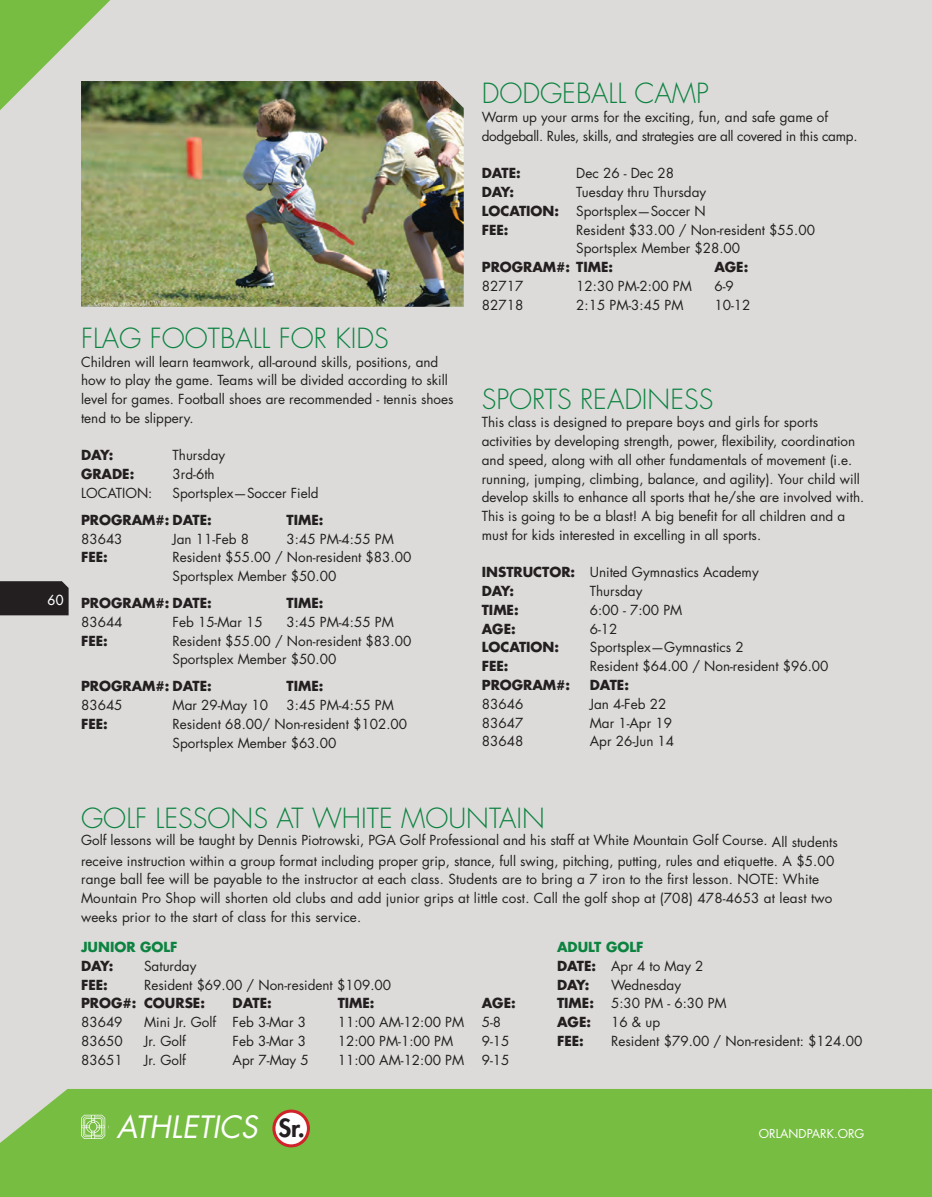
<style>
.page{position:relative;width:932px;height:1197px;background:#fff}
.page>*{position:absolute;margin:0;border:0;box-sizing:border-box;transform-origin:0 0}
.t1{font:italic 30px "Futura Std";color:#fff}
.t2{font:300 27px "Futura Std";color:#0c8340}
.t3{font:800 24.45px "Futura Std";color:#231f20}
.t4{font:13.5px/18.8px "Futura Std";color:#231f20}
.t5{font:700 13.5px "Futura Std";color:#231f20}
.t6{font:13.5px/18.8px "Futura Std";letter-spacing:-.02em;color:#231f20}
.t7{font:700 13.5px "Futura Std";color:#0c8340}
.t8{font:500 13.5px "Futura Std";color:#fff}
.t9{font:12px "Futura Std";color:#fff}
.s1{font-weight:700}
.s2{font-weight:700;color:#0c8340}
</style>
<div class="page">
<div style="left:904px;top:0;width:28px;height:1182px;background:#dddbda"></div>
<div style="left:0;top:0;width:904px;height:1182px;background:#dddbda"></div>
<div style="left:906px;top:1089px;width:26px;height:108px;background:#77bd42"></div>
<div style="left:0;top:1089px;width:906px;height:108px;background:#77bd42"></div>
<div style="left:0;top:581px;width:69px;height:34px;background:#231f20"></div>
<svg style="left:0;top:0;width:110px;height:110px"></svg>
<svg style="left:81px;top:1114px;width:24px;height:25px"></svg>
<img style="left:81px;top:81px;width:383px;height:226px">
<div style="left:274px;top:1111px;width:34px;height:35px;background:#fff;border-radius:50%"></div>
<div style="left:272px;top:1109px;width:38px;height:38px;border:3px solid #d1232a;border-radius:50%"></div>
<p class="t8" style="left:47px;top:591px;width:18px">60</p>
<h2 class="t2" style="left:81px;top:322px;width:309px">FLAG FOOTBALL FOR KIDS</h2>
<p class="t4" style="left:81px;top:352px;width:374px">Children will learn teamwork, all-around skills, positions, and how to play the game. Teams will be divided according to skill level for games. Football shoes are recommended - tennis shoes tend to be slippery.</p>
<p class="t5" style="left:81px;top:446px;width:34px">DAY:</p>
<p class="t4" style="left:173px;top:446px;width:54px">Thursday</p>
<p class="t5" style="left:81px;top:465px;width:55px">GRADE:</p>
<p class="t4" style="left:173px;top:465px;width:44px">3rd-6th</p>
<p class="t4" style="left:81px;top:484px;width:73px">LOCATION:</p>
<p class="t4" style="left:173px;top:484px;width:147px">Sportsplex—Soccer Field</p>
<p class="t5" style="left:81px;top:511px;width:132px">PROGRAM#: DATE:</p>
<p class="t5" style="left:286px;top:511px;width:38px">TIME:</p>
<p class="t4" style="left:81px;top:529px;width:43px">83643</p>
<p class="t4" style="left:173px;top:529px;width:78px">Jan 11-Feb 8</p>
<p class="t4" style="left:286px;top:529px;width:109px">3:45 PM-4:55 PM</p>
<p class="t5" style="left:81px;top:548px;width:28px">FEE:</p>
<p class="t4" style="left:173px;top:548px;width:240px">Resident $55.00 / Non-resident $83.00<br>Sportsplex Member $50.00</p>
<p class="t5" style="left:81px;top:594px;width:132px">PROGRAM#: DATE:</p>
<p class="t5" style="left:286px;top:594px;width:38px">TIME:</p>
<p class="t4" style="left:81px;top:613px;width:43px">83644</p>
<p class="t4" style="left:173px;top:613px;width:92px">Feb 15-Mar 15</p>
<p class="t4" style="left:286px;top:613px;width:109px">3:45 PM-4:55 PM</p>
<p class="t5" style="left:81px;top:631px;width:28px">FEE:</p>
<p class="t4" style="left:173px;top:631px;width:240px">Resident $55.00 / Non-resident $83.00<br>Sportsplex Member $50.00</p>
<p class="t5" style="left:81px;top:677px;width:132px">PROGRAM#: DATE:</p>
<p class="t5" style="left:286px;top:677px;width:38px">TIME:</p>
<p class="t4" style="left:81px;top:696px;width:43px">83645</p>
<p class="t4" style="left:173px;top:696px;width:97px">Mar 29-May 10</p>
<p class="t4" style="left:286px;top:696px;width:109px">3:45 PM-4:55 PM</p>
<p class="t5" style="left:81px;top:715px;width:28px">FEE:</p>
<p class="t4" style="left:173px;top:715px;width:236px">Resident 68.00/ Non-resident $102.00<br>Sportsplex Member $63.00</p>
<h2 class="t2" style="left:482px;top:77px;width:229px">DODGEBALL CAMP</h2>
<p class="t6" style="left:482px;top:108px;width:377px">Warm up your arms for the exciting, fun, and safe game of dodgeball. Rules, skills, and strategies are all covered in this camp.</p>
<p class="t5" style="left:482px;top:164px;width:41px">DATE:</p>
<p class="t4" style="left:576px;top:164px;width:99px">Dec 26 - Dec 28</p>
<p class="t5" style="left:482px;top:183px;width:34px">DAY:</p>
<p class="t4" style="left:576px;top:183px;width:131px">Tuesday thru Thursday</p>
<p class="t5" style="left:482px;top:202px;width:79px">LOCATION:</p>
<p class="t4" style="left:576px;top:202px;width:131px">Sportsplex—Soccer N</p>
<p class="t5" style="left:482px;top:220px;width:28px">FEE:</p>
<p class="t4" style="left:576px;top:220px;width:240px">Resident $33.00 / Non-resident $55.00<br>Sportsplex Member $28.00</p>
<p class="t5" style="left:482px;top:258px;width:133px">PROGRAM#: TIME:</p>
<p class="t5" style="left:714px;top:258px;width:35px">AGE:</p>
<p class="t4" style="left:482px;top:277px;width:43px">82717</p>
<p class="t4" style="left:576px;top:277px;width:117px">12:30 PM-2:00 PM</p>
<p class="t4" style="left:714px;top:277px;width:21px">6-9</p>
<p class="t4" style="left:482px;top:295px;width:43px">82718</p>
<p class="t4" style="left:576px;top:295px;width:109px">2:15 PM-3:45 PM</p>
<p class="t4" style="left:714px;top:295px;width:38px">10-12</p>
<h2 class="t2" style="left:482px;top:382px;width:233px">SPORTS READINESS</h2>
<p class="t4" style="left:482px;top:413px;width:384px">This class is designed to prepare boys and girls for sports activities by developing strength, power, flexibility, coordination and speed, along with all other fundamentals of movement (i.e. running, jumping, climbing, balance, and agility). Your child will develop skills to enhance all sports that he/she are involved with.<br>This is going to be a blast! A big benefit for all children and a must for kids interested in excelling in all sports.</p>
<p class="t4" style="left:482px;top:563px;width:278px"><span class="s1">INSTRUCTOR:</span> United Gymnastics Academy<br><span class="s1">DAY:</span></p>
<p class="t4" style="left:590px;top:582px;width:54px">Thursday</p>
<p class="t5" style="left:482px;top:601px;width:38px">TIME:</p>
<p class="t4" style="left:590px;top:601px;width:94px">6:00 - 7:00 PM</p>
<p class="t5" style="left:482px;top:619px;width:35px">AGE:</p>
<p class="t4" style="left:590px;top:619px;width:29px">6-12</p>
<p class="t5" style="left:482px;top:638px;width:79px">LOCATION:</p>
<p class="t4" style="left:590px;top:638px;width:155px">Sportsplex—Gymnastics 2</p>
<p class="t5" style="left:482px;top:657px;width:28px">FEE:</p>
<p class="t4" style="left:590px;top:657px;width:240px">Resident $64.00 / Non-resident $96.00</p>
<p class="t5" style="left:482px;top:676px;width:90px">PROGRAM#:</p>
<p class="t5" style="left:590px;top:676px;width:41px">DATE:</p>
<p class="t4" style="left:482px;top:694px;width:43px">83646</p>
<p class="t4" style="left:590px;top:694px;width:78px">Jan 4-Feb 22</p>
<p class="t4" style="left:482px;top:713px;width:43px">83647</p>
<p class="t4" style="left:590px;top:713px;width:84px">Mar 1-Apr 19</p>
<p class="t4" style="left:482px;top:732px;width:43px">83648</p>
<p class="t4" style="left:590px;top:732px;width:86px">Apr 26-Jun 14</p>
<h2 class="t2" style="left:81px;top:802px;width:465px">GOLF LESSONS AT WHITE MOUNTAIN</h2>
<p class="t4" style="left:81px;top:830px;width:758px;line-height:20.2px">Golf lessons will be taught by Dennis Piotrowski, PGA Golf Professional and his staff at White Mountain Golf Course. All students receive instruction within a group format including proper grip, stance, full swing, pitching, putting, rules and etiquette. A $5.00</p>
<p class="t4" style="left:81px;top:870px;width:752px">range ball fee will be payable to the instructor at each class. Students are to bring a 7 iron to the first lesson. NOTE: White<br>Mountain Pro Shop will shorten old clubs and add junior grips at little cost. Call the golf shop at (708) 478-4653 at least two weeks prior to the start of class for this service.</p>
<p class="t7" style="left:81px;top:938px;width:98px">JUNIOR GOLF</p>
<p class="t5" style="left:81px;top:957px;width:34px">DAY:</p>
<p class="t4" style="left:144px;top:956px;width:54px">Saturday</p>
<p class="t5" style="left:81px;top:975px;width:28px">FEE:</p>
<p class="t4" style="left:144px;top:975px;width:248px">Resident $69.00 / Non-resident $109.00</p>
<p class="t5" style="left:81px;top:994px;width:125px">PROG#: COURSE:</p>
<p class="t5" style="left:232px;top:994px;width:41px">DATE:</p>
<p class="t5" style="left:338px;top:994px;width:38px">TIME:</p>
<p class="t5" style="left:482px;top:994px;width:35px">AGE:</p>
<p class="t4" style="left:81px;top:1013px;width:43px">83649</p>
<p class="t4" style="left:144px;top:1013px;width:163px">Mini Jr. Golf Feb 3-Mar 3</p>
<p class="t4" style="left:338px;top:1013px;width:128px">11:00 AM-12:00 PM</p>
<p class="t4" style="left:482px;top:1013px;width:21px">5-8</p>
<p class="t4" style="left:81px;top:1031px;width:43px">83650</p>
<p class="t4" style="left:144px;top:1031px;width:43px">Jr. Golf</p>
<p class="t4" style="left:233px;top:1031px;width:75px">Feb 3-Mar 3</p>
<p class="t4" style="left:338px;top:1031px;width:117px">12:00 PM-1:00 PM</p>
<p class="t4" style="left:482px;top:1031px;width:29px">9-15</p>
<p class="t4" style="left:81px;top:1050px;width:43px">83651</p>
<p class="t4" style="left:144px;top:1050px;width:43px">Jr. Golf</p>
<p class="t4" style="left:233px;top:1050px;width:78px">Apr 7-May 5</p>
<p class="t4" style="left:338px;top:1050px;width:128px">11:00 AM-12:00 PM</p>
<p class="t4" style="left:482px;top:1050px;width:29px">9-15</p>
<p class="t4" style="left:557px;top:938px;width:148px"><span class="s2">ADULT GOLF<br></span><span class="s1">DATE:</span> Apr 4 to May 2<br><span class="s1">DAY:</span></p>
<p class="t4" style="left:611px;top:975px;width:71px">Wednesday</p>
<p class="t5" style="left:557px;top:994px;width:38px">TIME:</p>
<p class="t4" style="left:611px;top:994px;width:117px">5:30 PM - 6:30 PM</p>
<p class="t5" style="left:557px;top:1013px;width:35px">AGE:</p>
<p class="t4" style="left:611px;top:1013px;width:51px">16 &amp; up</p>
<p class="t5" style="left:557px;top:1032px;width:28px">FEE:</p>
<p class="t4" style="left:611px;top:1031px;width:253px">Resident $79.00 / Non-resident: $124.00</p>
<h1 class="t1" style="left:117px;top:1108px;width:142px">ATHLETICS</h1>
<h3 class="t3" style="left:278px;top:1112px;width:28px">Sr.</h3>
<p class="t9" style="left:758px;top:1126px;width:107px">ORLANDPARK.ORG</p>
</div>
